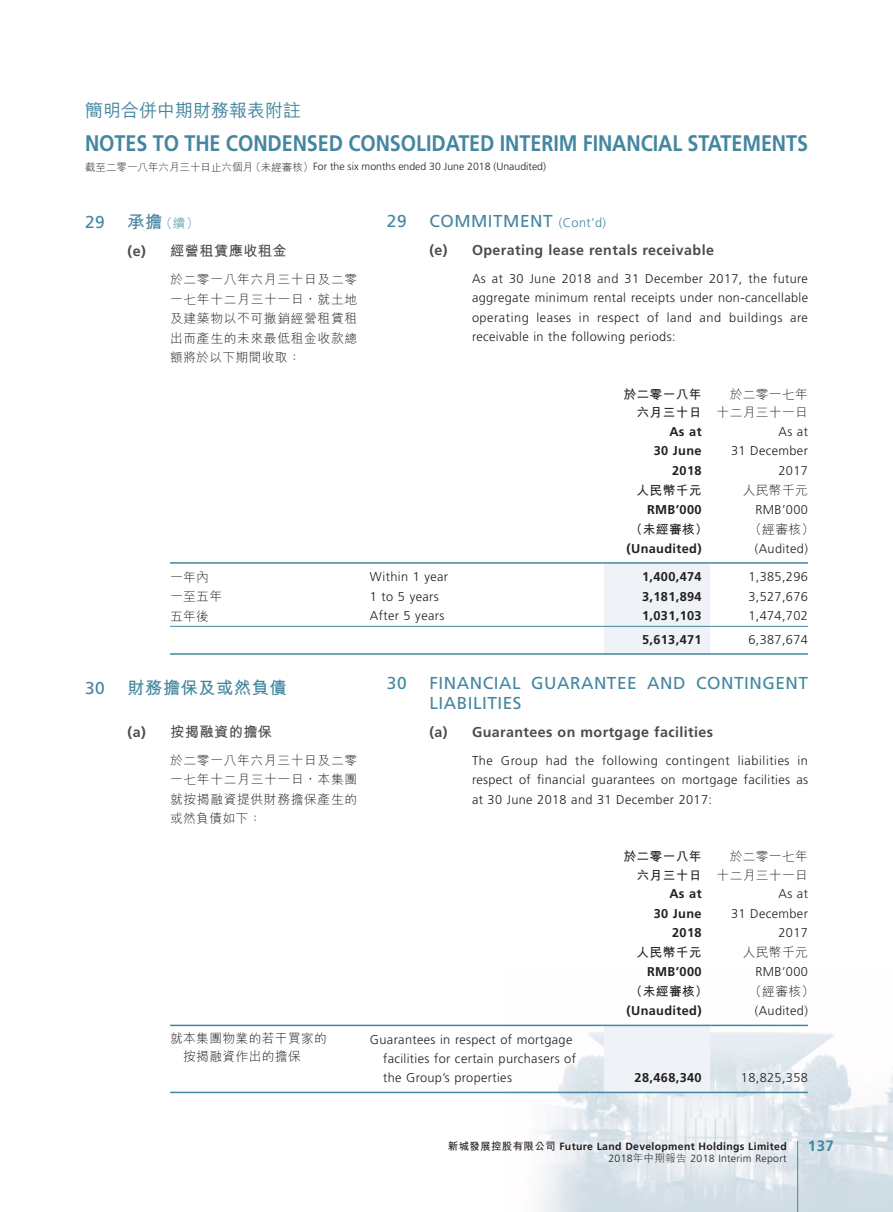
<style>
.page{position:relative;width:893px;height:1212px;background:#fff}
.page>*{position:absolute;margin:0;border:0;box-sizing:border-box;transform-origin:0 0}
.t1{font:700 22.5px "Frutiger LT Std";letter-spacing:-.005em;color:#4486a0;scale:.88 1}
.t2{font:500 18px "M Hei HK";color:#4486a0}
.t3{font:17.25px "Frutiger LT Std";letter-spacing:.03em;color:#4486a0}
.t4{font:700 17.25px "M Hei HK";letter-spacing:.03em;color:#4486a0}
.t5{font:700 15px "Frutiger LT Std";color:#4486a0}
.t6{font:700 14.25px "Frutiger LT Std";letter-spacing:.03em;color:#4b4c4d}
.t7{font:700 14.25px "M Hei HK";letter-spacing:.03em;color:#4b4c4d}
.t8{font:300 12.75px/19.5px "Frutiger LT Std";letter-spacing:.03em;color:#231f20;text-align:justify}
.t9{font:300 12.75px/19.5px "M Hei HK";letter-spacing:.03em;color:#231f20;text-align:justify}
.t10{font:700 12.75px/19.5px "Frutiger LT Std";letter-spacing:.03em;color:#231f20;text-align:right}
.t11{font:700 12.75px/18px "M Hei HK";letter-spacing:.03em;color:#231f20;text-align:right}
.t12{font:300 12.75px "Frutiger LT Std";color:#4486a0}
.t13{font:300 12.75px "M Hei HK";color:#4486a0}
.t14{font:300 10.5px "Frutiger LT Std";color:#231f20}
.t15{font:700 10.5px "Frutiger LT Std";letter-spacing:.03em;color:#231f20}
.t16{font:300 10.5px "Frutiger LT Std";letter-spacing:.03em;color:#231f20}
.s1{font-family:"M Hei HK"}
.s2{font-weight:700;font-size:17.25px}
.s3{font-family:"Frutiger LT Std"}
</style>
<div class="page">
<img style="left:501px;top:1024px;width:392px;height:188px">
<hr style="left:797px;top:1141px;width:1px;height:71px;background:#4486a0">
<div style="left:604px;top:564px;width:106px;height:89px;background:#eff2f6"></div>
<hr style="left:170px;top:562px;width:200px;height:2px;background:#4486a0">
<hr style="left:370px;top:562px;width:234px;height:2px;background:#4486a0">
<hr style="left:604px;top:562px;width:106px;height:2px;background:#4486a0">
<hr style="left:710px;top:562px;width:98px;height:2px;background:#4486a0">
<hr style="left:170px;top:626px;width:200px;height:1px;background:#4486a0">
<hr style="left:370px;top:626px;width:234px;height:1px;background:#4486a0">
<hr style="left:604px;top:626px;width:106px;height:1px;background:#4486a0">
<hr style="left:710px;top:626px;width:98px;height:1px;background:#4486a0">
<hr style="left:170px;top:653px;width:200px;height:2px;background:#4486a0">
<hr style="left:370px;top:653px;width:234px;height:2px;background:#4486a0">
<hr style="left:604px;top:653px;width:106px;height:2px;background:#4486a0">
<hr style="left:710px;top:653px;width:98px;height:2px;background:#4486a0">
<div style="left:604px;top:1026px;width:106px;height:66px;background:#eff2f6"></div>
<hr style="left:170px;top:1025px;width:200px;height:1px;background:#4486a0">
<hr style="left:370px;top:1025px;width:234px;height:1px;background:#4486a0">
<hr style="left:604px;top:1025px;width:106px;height:1px;background:#4486a0">
<hr style="left:710px;top:1025px;width:98px;height:1px;background:#4486a0">
<hr style="left:170px;top:1092px;width:200px;height:1px;background:#4486a0">
<hr style="left:370px;top:1092px;width:234px;height:1px;background:#4486a0">
<hr style="left:604px;top:1092px;width:106px;height:1px;background:#4486a0">
<hr style="left:710px;top:1092px;width:98px;height:1px;background:#4486a0">
<h2 class="t2" style="left:85px;top:97px;width:217px">簡明合併中期財務報表附註</h2>
<h1 class="t1" style="left:85px;top:130px;width:823px">NOTES TO THE CONDENSED CONSOLIDATED INTERIM FINANCIAL STATEMENTS</h1>
<p class="t14" style="left:85px;top:161px;width:462px"><span class="s1">截至二零一八年六月三十日止六個月（未經審核）</span>For the six months ended 30 June 2018 (Unaudited)</p>
<h3 class="t3" style="left:85px;top:212px;width:21px">29</h3>
<p class="t13" style="left:128px;top:214px;width:73px"><span class="s2">承擔</span>（續）</p>
<p class="t7" style="left:128px;top:240px;width:161px"><span class="s3">(e)</span> 經營租賃應收租金</p>
<p class="t9" style="left:170px;top:269px;width:189px">於二零一八年六月三十日及二零一七年十二月三十一日，就土地及建築物以不可撤銷經營租賃租出而產生的未來最低租金收款總額將於以下期間收取：</p>
<h3 class="t3" style="left:387px;top:211px;width:21px">29</h3>
<h3 class="t3" style="left:429px;top:211px;width:25px">COMMITMENT</h3>
<p class="t12" style="left:559px;top:215px;width:49px">(Cont’d)</p>
<p class="t6" style="left:429px;top:242px;width:286px">(e) Operating lease rentals receivable</p>
<p class="t8" style="left:472px;top:269px;width:338px">As at 30 June 2018 and 31 December 2017, the future aggregate minimum rental receipts under non-cancellable operating leases in respect of land and buildings are receivable in the following periods:</p>
<p class="t11" style="left:623px;top:384px;width:80px">於二零一八年六月三十日</p>
<p class="t9" style="left:716px;top:385px;width:93px;line-height:18px;text-align:right">於二零一七年十二月三十一日</p>
<p class="t10" style="left:654px;top:422px;width:49px">As at<br>30 June<br>2018</p>
<p class="t8" style="left:731px;top:422px;width:78px;text-align:right">As at<br>31 December<br>2017</p>
<p class="t11" style="left:636px;top:480px;width:67px">人民幣千元</p>
<p class="t9" style="left:743px;top:480px;width:67px">人民幣千元</p>
<p class="t10" style="left:647px;top:500px;width:56px">RMB’000</p>
<p class="t8" style="left:755px;top:500px;width:54px">RMB’000</p>
<p class="t11" style="left:630px;top:519px;width:80px">（未經審核）</p>
<p class="t9" style="left:749px;top:519px;width:67px">（經審核）</p>
<p class="t10" style="left:626px;top:539px;width:77px">(Unaudited)</p>
<p class="t8" style="left:755px;top:539px;width:55px">(Audited)</p>
<p class="t9" style="left:170px;top:567px;width:40px">一年內</p>
<p class="t8" style="left:370px;top:567px;width:80px">Within 1 year</p>
<p class="t10" style="left:642px;top:567px;width:61px">1,400,474</p>
<p class="t8" style="left:748px;top:567px;width:61px">1,385,296</p>
<p class="t9" style="left:170px;top:586px;width:54px">一至五年</p>
<p class="t8" style="left:370px;top:586px;width:70px">1 to 5 years</p>
<p class="t10" style="left:642px;top:586px;width:61px">3,181,894</p>
<p class="t8" style="left:748px;top:586px;width:61px">3,527,676</p>
<p class="t9" style="left:170px;top:606px;width:40px">五年後</p>
<p class="t8" style="left:370px;top:606px;width:76px">After 5 years</p>
<p class="t10" style="left:642px;top:606px;width:61px">1,031,103</p>
<p class="t8" style="left:748px;top:606px;width:61px">1,474,702</p>
<p class="t10" style="left:642px;top:630px;width:61px">5,613,471</p>
<p class="t8" style="left:748px;top:630px;width:61px">6,387,674</p>
<h3 class="t3" style="left:387px;top:673px;width:21px">30</h3>
<h3 class="t3" style="left:429px;top:673px;width:21px">FINANCIAL</h3>
<h3 class="t3" style="left:531px;top:673px;width:13px">GUARANTEE</h3>
<h3 class="t3" style="left:647px;top:673px;width:14px">AND</h3>
<h3 class="t3" style="left:696px;top:673px;width:13px">CONTINGENT</h3>
<h3 class="t3" style="left:429px;top:693px;width:10px">LIABILITIES</h3>
<p class="t6" style="left:429px;top:723px;width:285px">(a) Guarantees on mortgage facilities</p>
<p class="t8" style="left:472px;top:751px;width:338px">The Group had the following contingent liabilities in respect of financial guarantees on mortgage facilities as at 30 June 2018 and 31 December 2017:</p>
<h3 class="t3" style="left:85px;top:677px;width:21px">30</h3>
<h3 class="t4" style="left:128px;top:675px;width:161px">財務擔保及或然負債</h3>
<p class="t7" style="left:128px;top:721px;width:146px"><span class="s3">(a)</span> 按揭融資的擔保</p>
<p class="t9" style="left:170px;top:750px;width:189px">於二零一八年六月三十日及二零一七年十二月三十一日，本集團就按揭融資提供財務擔保產生的或然負債如下：</p>
<p class="t9" style="left:183px;top:1028px;width:145px;line-height:18px;text-indent:-13px">就本集團物業的若干買家的按揭融資作出的擔保</p>
<p class="t8" style="left:383px;top:1029px;width:194px;text-align:left;text-indent:-13px">Guarantees in respect of mortgage facilities for certain purchasers of the Group’s properties</p>
<p class="t11" style="left:623px;top:847px;width:80px">於二零一八年六月三十日</p>
<p class="t9" style="left:716px;top:847px;width:93px;line-height:18px;text-align:right">於二零一七年十二月三十一日</p>
<p class="t10" style="left:654px;top:884px;width:49px">As at<br>30 June<br>2018</p>
<p class="t8" style="left:731px;top:884px;width:78px;text-align:right">As at<br>31 December<br>2017</p>
<p class="t11" style="left:636px;top:943px;width:67px">人民幣千元</p>
<p class="t9" style="left:743px;top:942px;width:67px">人民幣千元</p>
<p class="t10" style="left:647px;top:962px;width:56px">RMB’000</p>
<p class="t8" style="left:755px;top:962px;width:54px">RMB’000</p>
<p class="t11" style="left:630px;top:982px;width:80px">（未經審核）</p>
<p class="t9" style="left:749px;top:981px;width:67px">（經審核）</p>
<p class="t10" style="left:626px;top:1001px;width:77px">(Unaudited)</p>
<p class="t8" style="left:755px;top:1001px;width:55px">(Audited)</p>
<p class="t10" style="left:635px;top:1068px;width:69px">28,468,340</p>
<p class="t8" style="left:741px;top:1068px;width:69px">18,825,358</p>
<p class="t15" style="left:448px;top:1140px;width:340px"><span class="s1">新城發展控股有限公司</span> Future Land Development Holdings Limited</p>
<p class="t5" style="left:808px;top:1137px;width:27px">137</p>
<p class="t16" style="left:608px;top:1152px;width:180px">2018<span class="s1">年中期報告</span> 2018 Interim Report</p>
</div>
